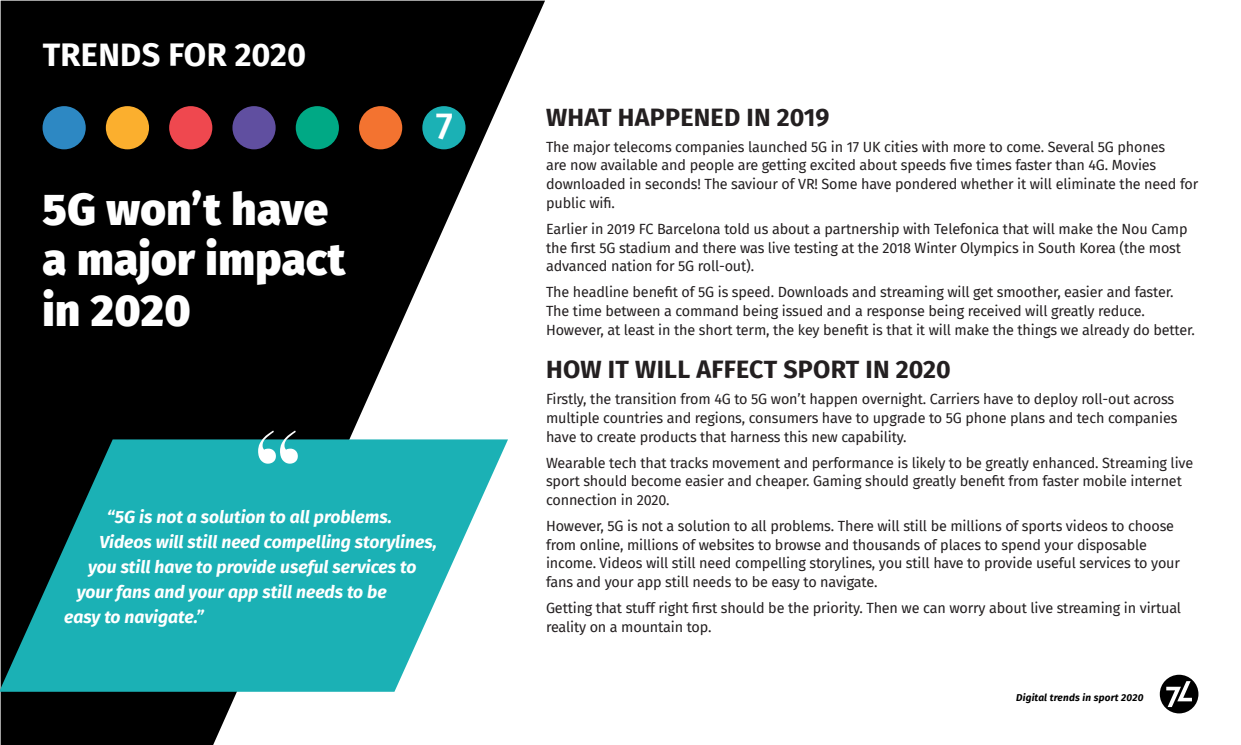
<style>
.page{position:relative;width:1241px;height:745px;background:#fff}
.page>*{position:absolute;margin:0;border:0;box-sizing:border-box;transform-origin:0 0}
.Headline_Text_-_Sent{font:900 43.75px/50px "Fira Sans";letter-spacing:.01em;color:#fff}
.SubHeading_1{font:500 37.5px "Fira Sans";color:#fff}
.SubHeading_1-2{font:700 32.5px "Fira Sans";letter-spacing:.01em;color:#fff}
.Small_Heading_CAPS{font:700 25px "Fira Sans";letter-spacing:.01em;color:#231f20}
.Pull_quote{font:italic 700 17.5px "Fira Sans";color:#fff}
.Body_trends{font:14.38px/18.8px "Fira Sans";letter-spacing:-.01em;color:#231f20}
.t1{font:italic 700 10px "Fira Sans";letter-spacing:.02em;color:#000}
</style>
<div class="page">
<svg style="left:1px;top:1px;width:544px;height:743px;fill:#000"></svg>
<div style="left:43px;top:106px;width:43px;height:43px;background:#2d88c3;border-radius:50%"></div>
<div style="left:169px;top:106px;width:43px;height:43px;background:#ef484f;border-radius:50%"></div>
<div style="left:106px;top:106px;width:43px;height:43px;background:#fbaf2e;border-radius:50%"></div>
<div style="left:232px;top:106px;width:43px;height:43px;background:#604fa0;border-radius:50%"></div>
<div style="left:359px;top:106px;width:43px;height:43px;background:#f37330;border-radius:50%"></div>
<div style="left:422px;top:106px;width:43px;height:43px;background:#1bb1b5;border-radius:50%"></div>
<div style="left:296px;top:106px;width:43px;height:43px;background:#00a985;border-radius:50%"></div>
<svg style="left:0;top:439px;width:508px;height:252px;background:#32a6a9"></svg>
<svg style="left:258px;top:430px;width:40px;height:33px"></svg>
<div style="left:1159px;top:674px;width:39px;height:39px;background:#000;border-radius:50%"></div>
<svg style="left:1165px;top:680px;width:26px;height:26px"></svg>
<p class="SubHeading_1-2" style="left:43px;top:27px;width:265px">TRENDS FOR 2020</p>
<p class="Headline_Text_-_Sent" style="left:43px;top:181px;width:304px">5G won’t have a major impact in 2020</p>
<p class="SubHeading_1" style="left:435px;top:96px;width:19px">7</p>
<p class="Pull_quote" style="left:107px;top:502px;width:286px">“5G is not a solution to all problems.</p>
<p class="Pull_quote" style="left:99px;top:527px;width:339px">Videos will still need compelling storylines,</p>
<p class="Pull_quote" style="left:88px;top:552px;width:330px">you still have to provide useful services to</p>
<p class="Pull_quote" style="left:77px;top:577px;width:311px">your fans and your app still needs to be</p>
<p class="Pull_quote" style="left:64px;top:602px;width:141px">easy to navigate.”</p>
<p class="Small_Heading_CAPS" style="left:546px;top:96px;width:285px">WHAT HAPPENED IN 2019</p>
<p class="Body_trends" style="left:546px;top:137px;width:653px">The major telecoms companies launched 5G in 17 UK cities with more to come. Several 5G phones<br>are now available and people are getting excited about speeds five times faster than 4G. Movies downloaded in seconds! The saviour of VR! Some have pondered whether it will eliminate the need for public wifi.</p>
<p class="Body_trends" style="left:546px;top:219px;width:643px">Earlier in 2019 FC Barcelona told us about a partnership with Telefonica that will make the Nou Camp the first 5G stadium and there was live testing at the 2018 Winter Olympics in South Korea (the most advanced nation for 5G roll-out).</p>
<p class="Body_trends" style="left:546px;top:282px;width:650px">The headline benefit of 5G is speed. Downloads and streaming will get smoother, easier and faster.<br>The time between a command being issued and a response being received will greatly reduce.<br>However, at least in the short term, the key benefit is that it will make the things we already do better.</p>
<p class="Small_Heading_CAPS" style="left:546px;top:348px;width:406px">HOW IT WILL AFFECT SPORT IN 2020</p>
<p class="Body_trends" style="left:546px;top:389px;width:633px">Firstly, the transition from 4G to 5G won’t happen overnight. Carriers have to deploy roll-out across multiple countries and regions, consumers have to upgrade to 5G phone plans and tech companies have to create products that harness this new capability.</p>
<p class="Body_trends" style="left:546px;top:452px;width:648px">Wearable tech that tracks movement and performance is likely to be greatly enhanced. Streaming live sport should become easier and cheaper. Gaming should greatly benefit from faster mobile internet connection in 2020.</p>
<p class="Body_trends" style="left:546px;top:516px;width:635px">However, 5G is not a solution to all problems. There will still be millions of sports videos to choose from online, millions of websites to browse and thousands of places to spend your disposable income. Videos will still need compelling storylines, you still have to provide useful services to your fans and your app still needs to be easy to navigate.</p>
<p class="Body_trends" style="left:546px;top:598px;width:636px">Getting that stuff right first should be the priority. Then we can worry about live streaming in virtual reality on a mountain top.</p>
<p class="t1" style="left:1015px;top:688px;width:129px">Digital trends in sport 2020</p>
</div>
